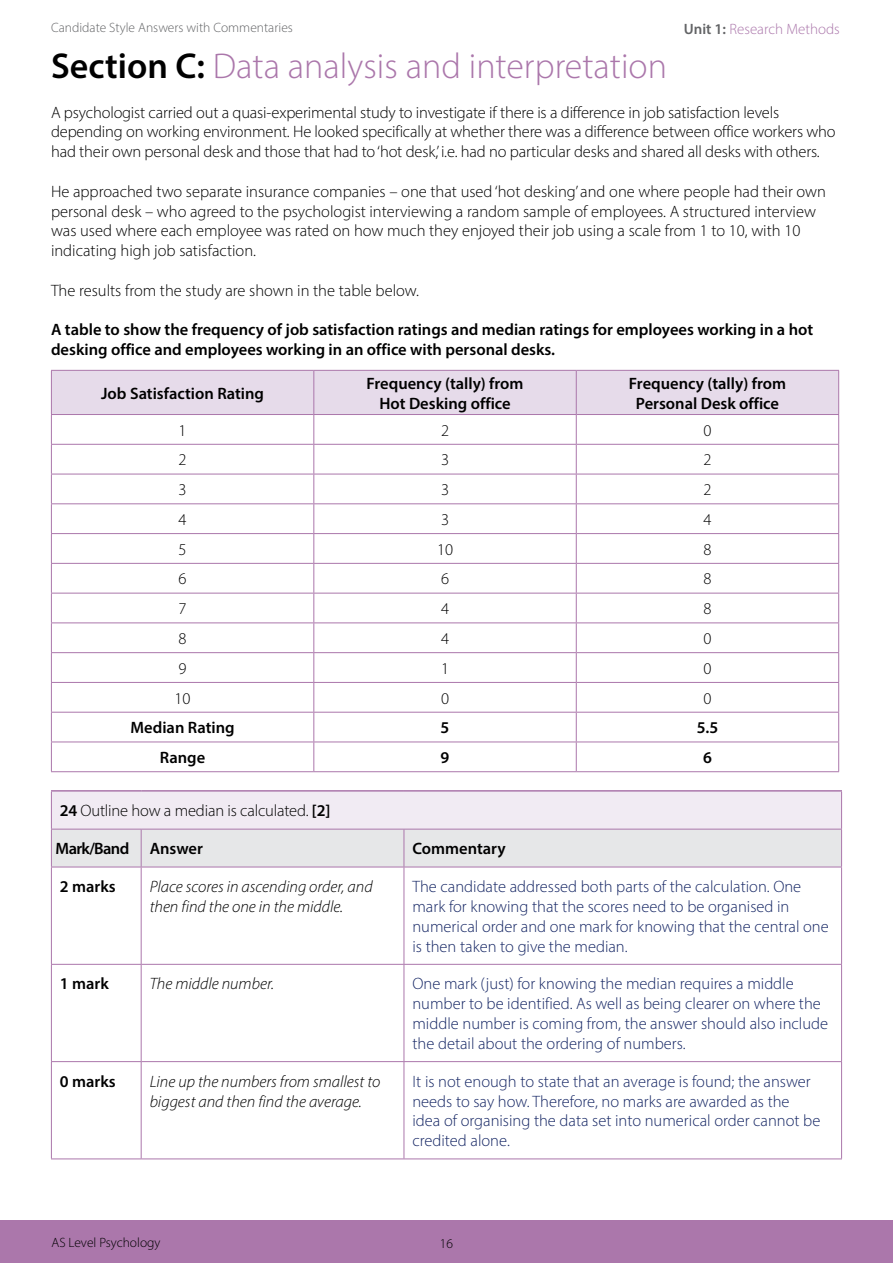
<style>
.page{position:relative;width:893px;height:1263px;background:#fff}
.page>*{position:absolute;margin:0;border:0;box-sizing:border-box;transform-origin:0 0}
.Body_10pt{font:300 36px "Myriad Pro";color:#ab77ab}
.Body_10pt-2{font:300 16.5px/19.8px "Myriad Pro";letter-spacing:-.005em;color:#000}
.Body_10pt-3{font:300 16.5px/19.8px "Myriad Pro";color:#152664}
.Body_10pt-4{font:600 16.5px/19.8px "Myriad Pro";color:#000}
.Body_10pt-5{font:italic 300 16.5px/19.8px "Myriad Pro";color:#000}
.Body_10pt-6{font:600 16.5px "Myriad Pro";letter-spacing:-.04em;color:#000}
.t1{font:300 15px "Myriad Pro";color:#ab77ab}
.t2{font:300 13.5px "Myriad Pro";color:#636466}
.t3{font:300 13.5px "Myriad Pro";color:#000}
.s1{font-weight:600;color:#636466}
.s2{font-weight:600;color:#000}
.s3{font-weight:600}
</style>
<div class="page">
<div style="left:0;top:1220px;width:893px;height:43px;background:#ab77ab"></div>
<svg style="left:51px;top:370px;width:788px;height:401px"></svg>
<hr style="left:51px;top:771px;width:263px;height:1px;background:#ab77ab">
<hr style="left:314px;top:771px;width:262px;height:1px;background:#ab77ab">
<hr style="left:576px;top:771px;width:263px;height:1px;background:#ab77ab">
<div style="left:51px;top:791px;width:791px;height:38px;background:#f1ebf3"></div>
<div style="left:52px;top:830px;width:789px;height:37px;background:#e6e7e8"></div>
<hr style="left:51px;top:790px;width:90px;height:2px;background:#ab77ab">
<hr style="left:141px;top:790px;width:263px;height:2px;background:#ab77ab">
<hr style="left:404px;top:790px;width:438px;height:2px;background:#ab77ab">
<hr style="left:51px;top:792px;width:1px;height:37px;background:#ab77ab">
<hr style="left:841px;top:792px;width:1px;height:37px;background:#ab77ab">
<hr style="left:51px;top:829px;width:90px;height:1px;background:#ab77ab">
<hr style="left:51px;top:829px;width:1px;height:38px;background:#ab77ab">
<hr style="left:141px;top:829px;width:263px;height:1px;background:#ab77ab">
<hr style="left:141px;top:829px;width:1px;height:38px;background:#ab77ab">
<hr style="left:404px;top:829px;width:438px;height:1px;background:#ab77ab">
<hr style="left:404px;top:829px;width:1px;height:38px;background:#ab77ab">
<hr style="left:841px;top:829px;width:1px;height:38px;background:#ab77ab">
<hr style="left:51px;top:867px;width:90px;height:1px;background:#ab77ab">
<hr style="left:51px;top:867px;width:1px;height:97px;background:#ab77ab">
<hr style="left:141px;top:867px;width:263px;height:1px;background:#ab77ab">
<hr style="left:141px;top:867px;width:1px;height:97px;background:#ab77ab">
<hr style="left:404px;top:867px;width:438px;height:1px;background:#ab77ab">
<hr style="left:404px;top:867px;width:1px;height:97px;background:#ab77ab">
<hr style="left:841px;top:867px;width:1px;height:97px;background:#ab77ab">
<hr style="left:51px;top:964px;width:90px;height:1px;background:#ab77ab">
<hr style="left:51px;top:965px;width:1px;height:96px;background:#ab77ab">
<hr style="left:141px;top:964px;width:263px;height:1px;background:#ab77ab">
<hr style="left:141px;top:965px;width:1px;height:96px;background:#ab77ab">
<hr style="left:404px;top:964px;width:438px;height:1px;background:#ab77ab">
<hr style="left:404px;top:965px;width:1px;height:96px;background:#ab77ab">
<hr style="left:841px;top:965px;width:1px;height:96px;background:#ab77ab">
<hr style="left:51px;top:1061px;width:90px;height:1px;background:#ab77ab">
<hr style="left:51px;top:1062px;width:1px;height:96px;background:#ab77ab">
<hr style="left:141px;top:1061px;width:263px;height:1px;background:#ab77ab">
<hr style="left:141px;top:1062px;width:1px;height:96px;background:#ab77ab">
<hr style="left:404px;top:1061px;width:438px;height:1px;background:#ab77ab">
<hr style="left:404px;top:1062px;width:1px;height:96px;background:#ab77ab">
<hr style="left:841px;top:1062px;width:1px;height:96px;background:#ab77ab">
<hr style="left:51px;top:1158px;width:90px;height:1px;background:#ab77ab">
<hr style="left:141px;top:1158px;width:263px;height:1px;background:#ab77ab">
<hr style="left:404px;top:1158px;width:438px;height:1px;background:#ab77ab">
<p class="t2" style="left:51px;top:20px;width:243px">Candidate Style Answers with Commentaries</p>
<p class="t1" style="left:684px;top:20px;width:157px"><span class="s1">Unit 1:</span> Research Methods</p>
<p class="Body_10pt" style="left:51px;top:44px;width:617px"><span class="s2">Section C:</span> Data analysis and interpretation</p>
<p class="Body_10pt-2" style="left:51px;top:102px;width:786px">A psychologist carried out a quasi-experimental study to investigate if there is a difference in job satisfaction levels depending on working environment. He looked specifically at whether there was a difference between office workers who had their own personal desk and those that had to ‘hot desk,’ i.e. had no particular desks and shared all desks with others.</p>
<p class="Body_10pt-2" style="left:51px;top:181px;width:776px">He approached two separate insurance companies – one that used ‘hot desking’ and one where people had their own personal desk – who agreed to the psychologist interviewing a random sample of employees. A structured interview was used where each employee was rated on how much they enjoyed their job using a scale from 1 to 10, with 10 indicating high job satisfaction.</p>
<p class="Body_10pt-2" style="left:51px;top:280px;width:370px">The results from the study are shown in the table below.</p>
<p class="Body_10pt-4" style="left:51px;top:320px;width:764px">A table to show the frequency of job satisfaction ratings and median ratings for employees working in a hot desking office and employees working in an office with personal desks.</p>
<p class="Body_10pt-4" style="left:101px;top:383px;width:164px">Job Satisfaction Rating</p>
<p class="Body_10pt-4" style="left:366px;top:373px;width:159px">Frequency (tally) from</p>
<p class="Body_10pt-4" style="left:379px;top:393px;width:133px">Hot Desking office</p>
<p class="Body_10pt-4" style="left:629px;top:373px;width:159px">Frequency (tally) from</p>
<p class="Body_10pt-4" style="left:636px;top:393px;width:145px">Personal Desk office</p>
<p class="Body_10pt-2" style="left:179px;top:420px;width:10px">1</p>
<p class="Body_10pt-2" style="left:441px;top:420px;width:10px">2</p>
<p class="Body_10pt-2" style="left:703px;top:420px;width:10px">0</p>
<p class="Body_10pt-2" style="left:179px;top:450px;width:10px">2</p>
<p class="Body_10pt-2" style="left:441px;top:450px;width:10px">3</p>
<p class="Body_10pt-2" style="left:703px;top:450px;width:10px">2</p>
<p class="Body_10pt-2" style="left:179px;top:480px;width:10px">3</p>
<p class="Body_10pt-2" style="left:441px;top:480px;width:10px">3</p>
<p class="Body_10pt-2" style="left:703px;top:480px;width:10px">2</p>
<p class="Body_10pt-2" style="left:179px;top:509px;width:10px">4</p>
<p class="Body_10pt-2" style="left:441px;top:509px;width:10px">3</p>
<p class="Body_10pt-2" style="left:703px;top:509px;width:10px">4</p>
<p class="Body_10pt-2" style="left:179px;top:539px;width:10px">5</p>
<p class="Body_10pt-2" style="left:437px;top:539px;width:18px">10</p>
<p class="Body_10pt-2" style="left:703px;top:539px;width:10px">8</p>
<p class="Body_10pt-2" style="left:179px;top:569px;width:10px">6</p>
<p class="Body_10pt-2" style="left:441px;top:569px;width:10px">6</p>
<p class="Body_10pt-2" style="left:703px;top:569px;width:10px">8</p>
<p class="Body_10pt-2" style="left:179px;top:599px;width:10px">7</p>
<p class="Body_10pt-2" style="left:441px;top:599px;width:10px">4</p>
<p class="Body_10pt-2" style="left:703px;top:599px;width:10px">8</p>
<p class="Body_10pt-2" style="left:179px;top:628px;width:10px">8</p>
<p class="Body_10pt-2" style="left:441px;top:628px;width:10px">4</p>
<p class="Body_10pt-2" style="left:703px;top:628px;width:10px">0</p>
<p class="Body_10pt-2" style="left:179px;top:658px;width:10px">9</p>
<p class="Body_10pt-2" style="left:441px;top:658px;width:10px">1</p>
<p class="Body_10pt-2" style="left:703px;top:658px;width:10px">0</p>
<p class="Body_10pt-2" style="left:175px;top:688px;width:18px">10</p>
<p class="Body_10pt-2" style="left:441px;top:688px;width:10px">0</p>
<p class="Body_10pt-2" style="left:703px;top:688px;width:10px">0</p>
<p class="Body_10pt-4" style="left:131px;top:717px;width:106px">Median Rating</p>
<p class="Body_10pt-4" style="left:441px;top:717px;width:10px">5</p>
<p class="Body_10pt-4" style="left:697px;top:717px;width:23px">5.5</p>
<p class="Body_10pt-4" style="left:160px;top:747px;width:47px">Range</p>
<p class="Body_10pt-4" style="left:441px;top:747px;width:10px">9</p>
<p class="Body_10pt-4" style="left:703px;top:747px;width:10px">6</p>
<p class="Body_10pt-2" style="left:60px;top:800px;width:272px"><span class="s3">24</span> Outline how a median is calculated. <span class="s3">[2]</span></p>
<p class="Body_10pt-6" style="left:56px;top:838px;width:75px">Mark/Band</p>
<p class="Body_10pt-4" style="left:150px;top:838px;width:55px">Answer</p>
<p class="Body_10pt-4" style="left:412px;top:838px;width:95px">Commentary</p>
<p class="Body_10pt-4" style="left:60px;top:876px;width:57px">2 marks</p>
<p class="Body_10pt-5" style="left:150px;top:877px;width:225px">Place scores in ascending order, and then find the one in the middle.</p>
<p class="Body_10pt-3" style="left:412px;top:876px;width:418px">The candidate addressed both parts of the calculation. One mark for knowing that the scores need to be organised in numerical order and one mark for knowing that the central one is then taken to give the median.</p>
<p class="Body_10pt-4" style="left:60px;top:973px;width:50px">1 mark</p>
<p class="Body_10pt-5" style="left:150px;top:974px;width:126px">The middle number.</p>
<p class="Body_10pt-3" style="left:412px;top:974px;width:417px">One mark (just) for knowing the median requires a middle number to be identified. As well as being clearer on where the middle number is coming from, the answer should also include the detail about the ordering of numbers.</p>
<p class="Body_10pt-4" style="left:60px;top:1071px;width:57px">0 marks</p>
<p class="Body_10pt-5" style="left:150px;top:1071px;width:232px">Line up the numbers from smallest to biggest and then find the average.</p>
<p class="Body_10pt-3" style="left:412px;top:1071px;width:409px">It is not enough to state that an average is found; the answer needs to say how. Therefore, no marks are awarded as the idea of organising the data set into numerical order cannot be credited alone.</p>
<p class="t3" style="left:51px;top:1234px;width:111px">AS Level Psychology</p>
<p class="t3" style="left:440px;top:1235px;width:15px">16</p>
</div>
